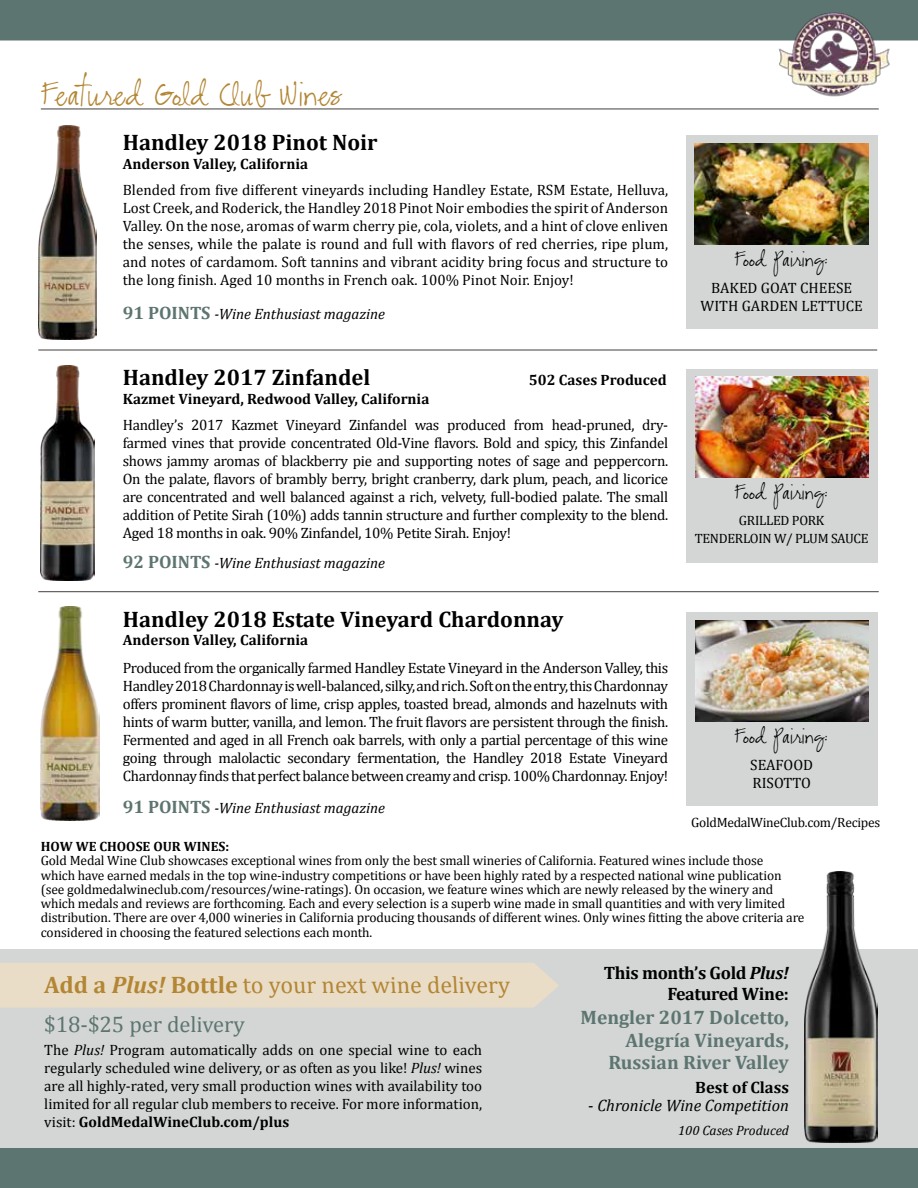
<style>
.page{position:relative;width:918px;height:1188px;background:#fff}
.page>*{position:absolute;margin:0;border:0;box-sizing:border-box;transform-origin:0 0}
.t1{font:33px "CK Alis Hand";color:#b38634}
.t2{font:24px "Cambria";color:#b38634}
.t3{font:700 22.5px "Cambria";color:#000}
.t4{font:22.5px "Cambria";color:#5d7570}
.t5{font:21px "CK Alis Hand";color:#000}
.t6{font:700 19.5px/22.5px "Cambria";color:#5d7570;text-align:right}
.t7{font:700 18px/21px "Cambria";letter-spacing:-.02em;color:#000;text-align:right}
.t8{font:italic 16.5px "Cambria";color:#000}
.t9{font:700 16.5px "Cambria";color:#000}
.t10{font:15px/18px "Cambria";letter-spacing:-.005em;color:#000;text-align:justify}
.t11{font:700 15px "Cambria";color:#000}
.t12{font:italic 15px "Cambria";color:#000}
.t13{font:13.5px/14.2px "Cambria";letter-spacing:-.01em;color:#000}
.t14{font:700 13.5px "Cambria";color:#000}
.t15{font:italic 13.5px "Cambria";color:#000}
.s1{font-weight:700;font-style:normal;font-size:18px;color:#5d7570}
.s2{font-weight:700}
.s3{font-weight:700;font-style:italic}
.s4{font-style:italic}
.s5{font-style:normal}
</style>
<div class="page">
<div style="left:0;top:0;width:918px;height:40px;background:#5d7570"></div>
<div style="left:0;top:1148px;width:918px;height:40px;background:#5d7570"></div>
<img style="left:764px;top:13px;width:144px;height:84px">
<div style="left:0;top:949px;width:918px;height:198px;background:#d3d6d5"></div>
<hr style="left:38px;top:350px;width:839px;height:1px;background:#44403e">
<div style="left:0;top:963px;width:559px;height:45px;background:#eaddc8"></div>
<hr style="left:41px;top:109px;width:838px;height:1px;background:#44403e">
<div style="left:686px;top:135px;width:191px;height:194px;background:#d3d6d5"></div>
<hr style="left:38px;top:591px;width:841px;height:1px;background:#44403e">
<div style="left:686px;top:612px;width:191px;height:194px;background:#d3d6d5"></div>
<div style="left:686px;top:369px;width:191px;height:194px;background:#d3d6d5"></div>
<img style="left:695px;top:377px;width:174px;height:101px">
<img style="left:695px;top:143px;width:174px;height:102px">
<img style="left:695px;top:620px;width:174px;height:102px">
<img style="left:38px;top:126px;width:59px;height:214px">
<img style="left:40px;top:606px;width:60px;height:214px">
<img style="left:41px;top:366px;width:54px;height:214px">
<img style="left:805px;top:871px;width:73px;height:271px">
<h1 class="t1" style="left:41px;top:74px;width:301px">Featured Gold Club Wines</h1>
<h3 class="t3" style="left:123px;top:126px;width:256px">Handley 2018 Pinot Noir</h3>
<p class="t11" style="left:123px;top:153px;width:187px">Anderson Valley, California</p>
<p class="t10" style="left:123px;top:181px;width:547px">Blended from five different vineyards including Handley Estate, RSM Estate, Helluva, Lost Creek, and Roderick, the Handley 2018 Pinot Noir embodies the spirit of Anderson Valley. On the nose, aromas of warm cherry pie, cola, violets, and a hint of clove enliven the senses, while the palate is round and full with flavors of red cherries, ripe plum, and notes of cardamom. Soft tannins and vibrant acidity bring focus and structure to the long finish. Aged 10 months in French oak. 100% Pinot Noir. Enjoy!</p>
<p class="t12" style="left:123px;top:303px;width:264px"><span class="s1">91 POINTS</span> -Wine Enthusiast magazine</p>
<h3 class="t3" style="left:123px;top:361px;width:249px">Handley 2017 Zinfandel</h3>
<p class="t11" style="left:529px;top:369px;width:139px">502 Cases Produced</p>
<p class="t11" style="left:123px;top:388px;width:308px">Kazmet Vineyard, Redwood Valley, California</p>
<p class="t10" style="left:123px;top:416px;width:547px">Handley’s 2017 Kazmet Vineyard Zinfandel was produced from head-pruned, dry&shy;farmed vines that provide concentrated Old-Vine flavors. Bold and spicy, this Zinfandel shows jammy aromas of blackberry pie and supporting notes of sage and peppercorn.<br>On the palate, flavors of brambly berry, bright cranberry, dark plum, peach, and licorice are concentrated and well balanced against a rich, velvety, full-bodied palate. The small addition of Petite Sirah (10%) adds tannin structure and further complexity to the blend.<br>Aged 18 months in oak. 90% Zinfandel, 10% Petite Sirah. Enjoy!</p>
<p class="t12" style="left:123px;top:552px;width:264px"><span class="s1">92 POINTS</span> -Wine Enthusiast magazine</p>
<h3 class="t3" style="left:123px;top:603px;width:442px">Handley 2018 Estate Vineyard Chardonnay</h3>
<p class="t11" style="left:123px;top:629px;width:187px">Anderson Valley, California</p>
<p class="t10" style="left:123px;top:658px;width:547px">Produced from the organically farmed Handley Estate Vineyard in the Anderson Valley, this Handley 2018 Chardonnay is well-balanced, silky, and rich. Soft on the entry, this Chardonnay offers prominent flavors of lime, crisp apples, toasted bread, almonds and hazelnuts with hints of warm butter, vanilla, and lemon. The fruit flavors are persistent through the finish.<br>Fermented and aged in all French oak barrels, with only a partial percentage of this wine going through malolactic secondary fermentation, the Handley 2018 Estate Vineyard Chardonnay finds that perfect balance between creamy and crisp. 100% Chardonnay. Enjoy!</p>
<p class="t12" style="left:123px;top:797px;width:264px"><span class="s1">91 POINTS</span> -Wine Enthusiast magazine</p>
<h3 class="t5" style="left:734px;top:246px;width:96px">Food Pairing:</h3>
<p class="t10" style="left:701px;top:279px;width:164px;text-align:center">BAKED GOAT CHEESE<br>WITH GARDEN LETTUCE</p>
<h3 class="t5" style="left:734px;top:480px;width:96px">Food Pairing:</h3>
<p class="t13" style="left:695px;top:512px;width:176px;line-height:18px;text-align:center">GRILLED PORK<br>TENDERLOIN W/ PLUM SAUCE</p>
<h3 class="t5" style="left:734px;top:723px;width:96px">Food Pairing:</h3>
<p class="t10" style="left:750px;top:756px;width:64px">SEAFOOD<br>RISOTTO</p>
<p class="t13" style="left:691px;top:815px;width:191px">GoldMedalWineClub.com/Recipes</p>
<p class="t14" style="left:41px;top:837px;width:190px">HOW WE CHOOSE OUR WINES:</p>
<p class="t13" style="left:41px;top:854px;width:765px">Gold Medal Wine Club showcases exceptional wines from only the best small wineries of California. Featured wines include those<br>which have earned medals in the top wine-industry competitions or have been highly rated by a respected national wine publication (see goldmedalwineclub.com/resources/wine-ratings). On occasion, we feature wines which are newly released by the winery and which medals and reviews are forthcoming. Each and every selection is a superb wine made in small quantities and with very limited distribution. There are over 4,000 wineries in California producing thousands of different wines. Only wines fitting the above criteria are considered in choosing the featured selections each month.</p>
<h2 class="t2" style="left:44px;top:971px;width:475px"><span class="s2">Ad d a</span> <span class="s3">Plus!</span> <span class="s2">B ottl e</span> toyournextwinedelivery</h2>
<h3 class="t4" style="left:44px;top:1011px;width:202px">$18-$25 per delivery</h3>
<p class="t10" style="left:44px;top:1041px;width:439px">The <span class="s4">Plus!</span> Program automatically adds on one special wine to each regularly scheduled wine delivery, or as often as you like! <span class="s4">Plus!</span> wines are all highly-rated, very small production wines with availability too limited for all regular club members to receive. For more information, visit: <span class="s2">GoldMedalWineClub.com/plus</span></p>
<p class="t7" style="left:604px;top:962px;width:187px">This month’s Gold <span class="s4">Plus!<br></span>Featured Wine:</p>
<h3 class="t6" style="left:581px;top:1006px;width:210px">Mengler 2017 Dolcetto,<br>Alegría Vineyards,<br>Russian River Valley</h3>
<p class="t9" style="left:695px;top:1076px;width:95px">Best of Class</p>
<p class="t8" style="left:588px;top:1094px;width:202px"><span class="s5">-</span> Chronicle Wine Competition</p>
<p class="t15" style="left:678px;top:1121px;width:112px">100 Cases Produced</p>
</div>
